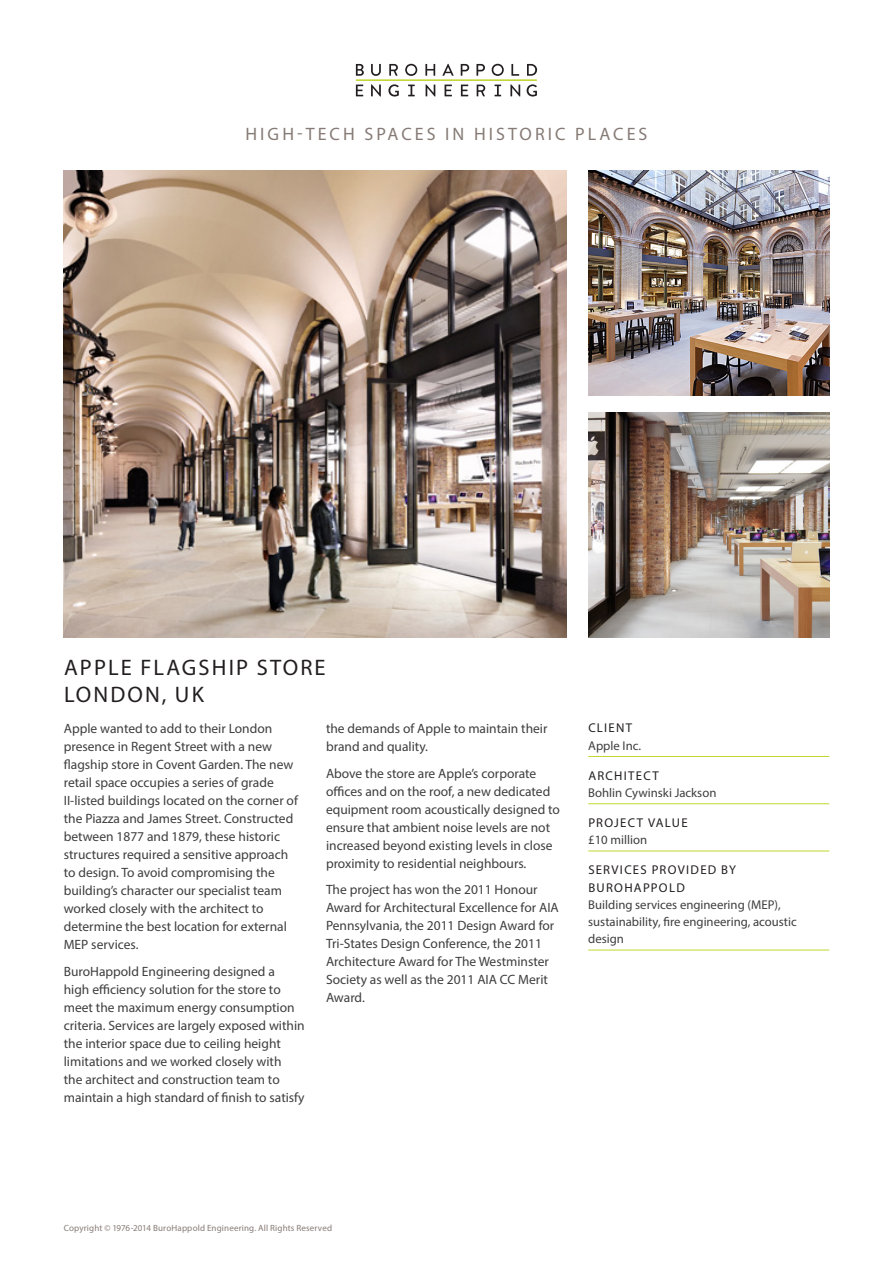
<style>
.page{position:relative;width:893px;height:1263px;background:#fff}
.page>*{position:absolute;margin:0;border:0;box-sizing:border-box;transform-origin:0 0}
.t1{font:22.5px "Myriad Pro";letter-spacing:.095em;color:#231f20}
.Project_Sheet-Strapl{font:18px "Myriad Pro";letter-spacing:.17em;color:#867b76}
.t2{font:13.5px/18px "Myriad Pro";color:#3e3e3f}
.Information_Panel{font:12.75px/17.2px "Myriad Pro";color:#3e3e3f}
.Information_Panel-2{font:12.75px/17.2px "Myriad Pro";letter-spacing:.075em;color:#231f20}
.t3{font:9px "Myriad Pro";letter-spacing:.015em;color:#867b76}
.s1{color:#231f20}
.s2{color:#3e3e3f}
</style>
<div class="page">
<hr style="left:356px;top:79px;width:181px;height:2px;background:#c1d72f">
<svg style="left:356px;top:84px;width:181px;height:13px"></svg>
<svg style="left:356px;top:64px;width:181px;height:12px"></svg>
<hr style="left:588px;top:756px;width:241px;height:1px;background:#c1d72f">
<hr style="left:588px;top:803px;width:241px;height:1px;background:#c1d72f">
<hr style="left:588px;top:851px;width:241px;height:1px;background:#c1d72f">
<hr style="left:588px;top:950px;width:241px;height:1px;background:#c1d72f">
<img style="left:64px;top:170px;width:503px;height:468px">
<img style="left:588px;top:170px;width:241px;height:225px">
<img style="left:588px;top:412px;width:241px;height:226px">
<p class="Project_Sheet-Strapl" style="left:245px;top:123px;width:403px">HIGH-TECH SPACES IN HISTORIC PLACES</p>
<p class="t1" style="left:64px;top:654px;width:263px">APPLE FLAGSHIP STORE</p>
<p class="t1" style="left:64px;top:681px;width:141px">LONDON, UK</p>
<p class="t2" style="left:64px;top:719px;width:236px">Apple wanted to add to their London presence in Regent Street with a new flagship store in Covent Garden. The new retail space occupies a series of grade II-listed buildings located on the corner of the Piazza and James Street. Constructed between 1877 and 1879, these historic structures required a sensitive approach to design. To avoid compromising the building’s character our specialist team worked closely with the architect to determine the best location for external MEP services.</p>
<p class="t2" style="left:64px;top:962px;width:242px">BuroHappold Engineering designed a<br>high efficiency solution for the store to meet the maximum energy consumption criteria. Services are largely exposed within the interior space due to ceiling height limitations and we worked closely with<br>the architect and construction team to maintain a high standard of finish to satisfy</p>
<p class="t2" style="left:326px;top:719px;width:223px">the demands of Apple to maintain their brand and quality.</p>
<p class="t2" style="left:326px;top:764px;width:235px">Above the store are Apple’s corporate offices and on the roof, a new dedicated equipment room acoustically designed to ensure that ambient noise levels are not increased beyond existing levels in close proximity to residential neighbours.</p>
<p class="t2" style="left:326px;top:880px;width:234px">The project has won the 2011 Honour Award for Architectural Excellence for AIA Pennsylvania, the 2011 Design Award for Tri-States Design Conference, the 2011<br>Architecture Award for The Westminster Society as well as the 2011 AIA CC Merit Award.</p>
<p class="Information_Panel" style="left:588px;top:719px;width:54px"><span class="s1">CLIENT<br></span>Apple Inc.</p>
<p class="Information_Panel" style="left:588px;top:767px;width:130px"><span class="s1">ARCHITECT<br></span>Bohlin Cywinski Jackson</p>
<p class="Information_Panel-2" style="left:588px;top:814px;width:101px">PROJECT VALUE <span class="s2">£10 million</span></p>
<p class="Information_Panel" style="left:588px;top:861px;width:210px"><span class="s1">SERVICES PROVIDED BY<br>BUROHAPPOLD<br></span>Building services engineering (MEP), sustainability, fire engineering, acoustic design</p>
<p class="t3" style="left:64px;top:1223px;width:270px">Copyright © 1976-2014 BuroHappold Engineering. All Rights Reserved</p>
</div>
